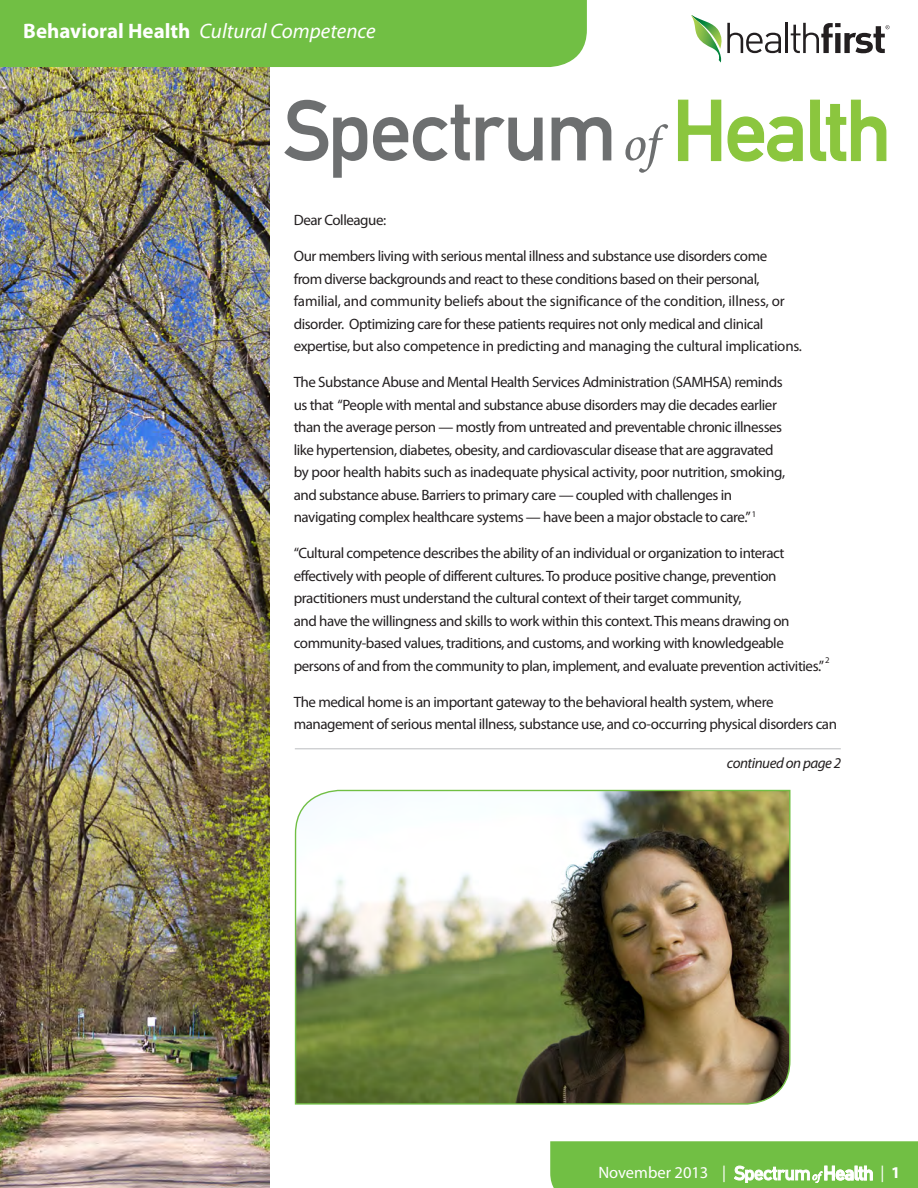
<style>
.page{position:relative;width:918px;height:1188px;background:#fff}
.page>*{position:absolute;margin:0;border:0;box-sizing:border-box;transform-origin:0 0}
.t1{font:italic 21px "Myriad Pro";color:#fff}
.t2{font:16.5px "Myriad Pro";color:#fff}
.t3{font:15px/22.5px "Myriad Pro";letter-spacing:-.03em;color:#231f20}
.t4{font:15px "Myriad Pro";letter-spacing:-.01em;color:#231f20}
.t5{font:italic 15px "Myriad Pro";letter-spacing:-.03em;color:#231f20}
.t6{font:8.7px "Myriad Pro";color:#231f20}
.s1{font-weight:700;font-style:normal}
.s2{font-weight:700}
</style>
<div class="page">
<svg style="left:625px;top:124px;width:43px;height:49px"></svg>
<svg style="left:678px;top:100px;width:125px;height:62px"></svg>
<svg style="left:810px;top:100px;width:77px;height:62px"></svg>
<svg style="left:284px;top:100px;width:83px;height:78px"></svg>
<svg style="left:373px;top:105px;width:97px;height:56px"></svg>
<svg style="left:476px;top:117px;width:67px;height:44px"></svg>
<svg style="left:552px;top:117px;width:59px;height:43px"></svg>
<img style="left:0;top:68px;width:270px;height:1120px">
<svg style="left:550px;top:1141px;width:368px;height:47px;background:#7bc351"></svg>
<svg style="left:691px;top:15px;width:90px;height:47px"></svg>
<hr style="left:785px;top:23px;width:3px;height:30px;background:#231f20">
<svg style="left:791px;top:23px;width:99px;height:30px"></svg>
<div style="left:0;top:0;width:587px;height:67px;background:#71bf44"></div>
<img style="left:294px;top:789px;width:497px;height:316px">
<hr style="left:295px;top:748px;width:546px;height:1px;background:#bcbdc0">
<p class="t1" style="left:23px;top:18px;width:354px"><span class="s1">Behavioral Health</span> Cultural Competence</p>
<p class="t3" style="left:294px;top:209px;width:94px">Dear Colleague:</p>
<p class="t3" style="left:294px;top:245px;width:475px">Our members living with serious mental illness and substance use disorders come</p>
<p class="t3" style="left:294px;top:267px;width:468px">from diverse backgrounds and react to these conditions based on their personal,</p>
<p class="t4" style="left:294px;top:292px;width:492px">familial, and community beliefs about the significance of the condition, illness, or</p>
<p class="t3" style="left:294px;top:312px;width:510px">disorder. Optimizing care for these patients requires not only medical and clinical expertise, but also competence in predicting and managing the cultural implications.</p>
<p class="t3" style="left:294px;top:371px;width:493px">The Substance Abuse and Mental Health Services Administration (SAMHSA) reminds us that “People with mental and substance abuse disorders may die decades earlier than the average person — mostly from untreated and preventable chronic illnesses like hypertension, diabetes, obesity, and cardiovascular disease that are aggravated by poor health habits such as inadequate physical activity, poor nutrition, smoking,</p>
<p class="t3" style="left:294px;top:483px;width:464px">and substance abuse. Barriers to primary care — coupled with challenges in navigating complex healthcare systems — have been a major obstacle to care.” <sup>1</sup></p>
<p class="t3" style="left:294px;top:542px;width:532px">“Cultural competence describes the ability of an individual or organization to interact effectively with people of different cultures. To produce positive change, prevention practitioners must understand the cultural context of their target community,<br>and have the willingness and skills to work within this context. This means drawing on community-based values, traditions, and customs, and working with knowledgeable persons of and from the community to plan, implement, and evaluate prevention activities.”</p>
<p class="t6" style="left:825px;top:654px;width:6px">2</p>
<p class="t3" style="left:294px;top:690px;width:545px">The medical home is an important gateway to the behavioral health system, where management of serious mental illness, substance use, and co-occurring physical disorders can</p>
<p class="t5" style="left:727px;top:753px;width:116px">continued on page 2</p>
<p class="t2" style="left:598px;top:1162px;width:129px">November 2013 |</p>
<p class="t2" style="left:880px;top:1162px;width:22px">| <span class="s2">1</span></p>
</div>
